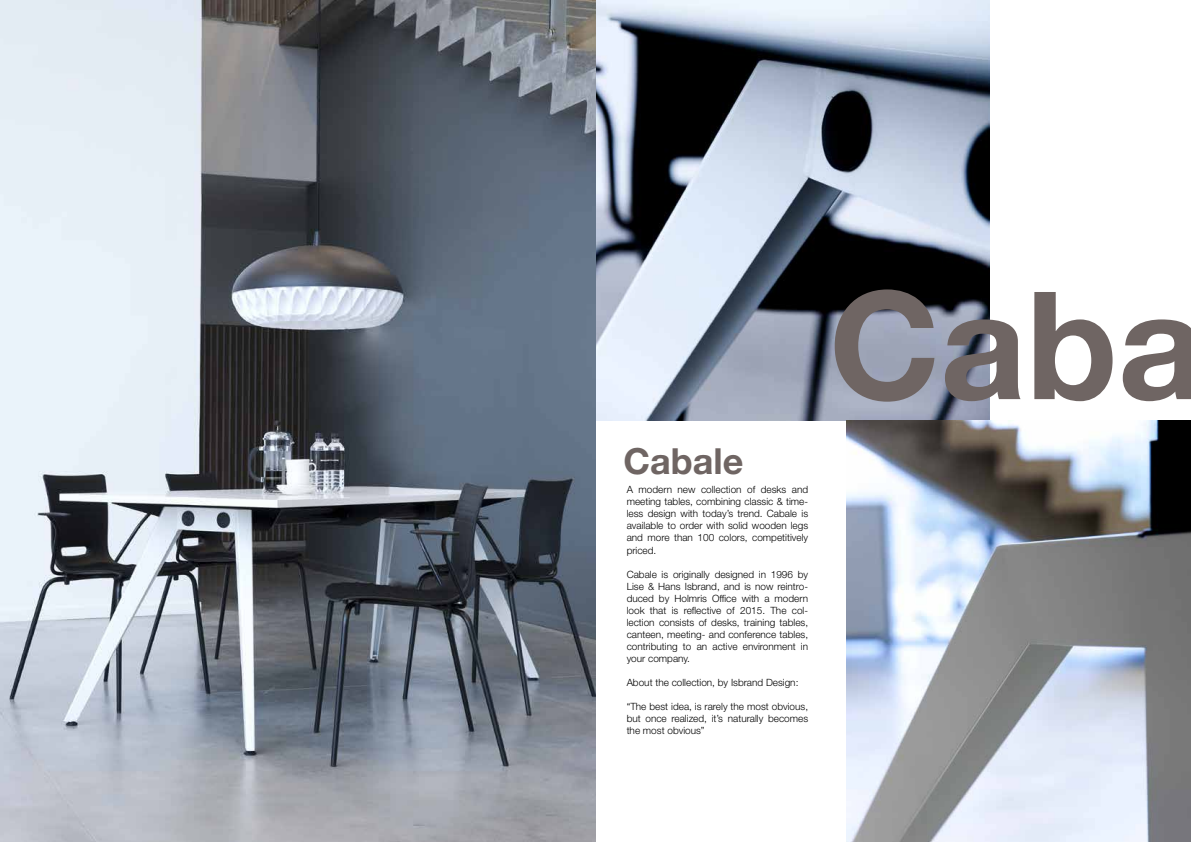
<style>
.page{position:relative;width:1191px;height:842px;background:#fff}
.page>*{position:absolute;margin:0;border:0;box-sizing:border-box;transform-origin:0 0}
.t1{font:700 150px "Helvetica Neue LT Std";color:#6f6563}
.t2{font:700 36px "Helvetica Neue LT Std";color:#6f6563}
.t3{font:300 10px/12px "Helvetica Neue LT Std";color:#000;text-align:justify}
</style>
<div class="page">
<img style="left:0;top:0;width:595px;height:842px">
<img style="left:597px;top:0;width:392px;height:420px">
<img style="left:846px;top:420px;width:345px;height:422px">
<h2 class="t2" style="left:623px;top:439px;width:121px">Cabale</h2>
<p class="t3" style="left:626px;top:484px;width:183px">A modern new collection of desks and meeting tables, combining classic &amp; time&shy;less design with today’s trend. Cabale is available to order with solid wooden legs and more than 100 colors, competitively priced.</p>
<p class="t3" style="left:626px;top:568px;width:183px">Cabale is originally designed in 1996 by Lise &amp; Hans Isbrand, and is now reintro&shy;duced by Holmris Office with a modern look that is reflective of 2015. The col&shy;lection consists of desks, training tables, canteen, meeting- and conference tables, contributing to an active environment in your company.</p>
<p class="t3" style="left:626px;top:676px;width:173px">About the collection, by Isbrand Design:</p>
<p class="t3" style="left:626px;top:700px;width:183px">“The best idea, is rarely the most obvious, but once realized, it’s naturally becomes the most obvious”</p>
<h1 class="t1" style="left:829px;top:253px;width:376px">Caba</h1>
</div>
